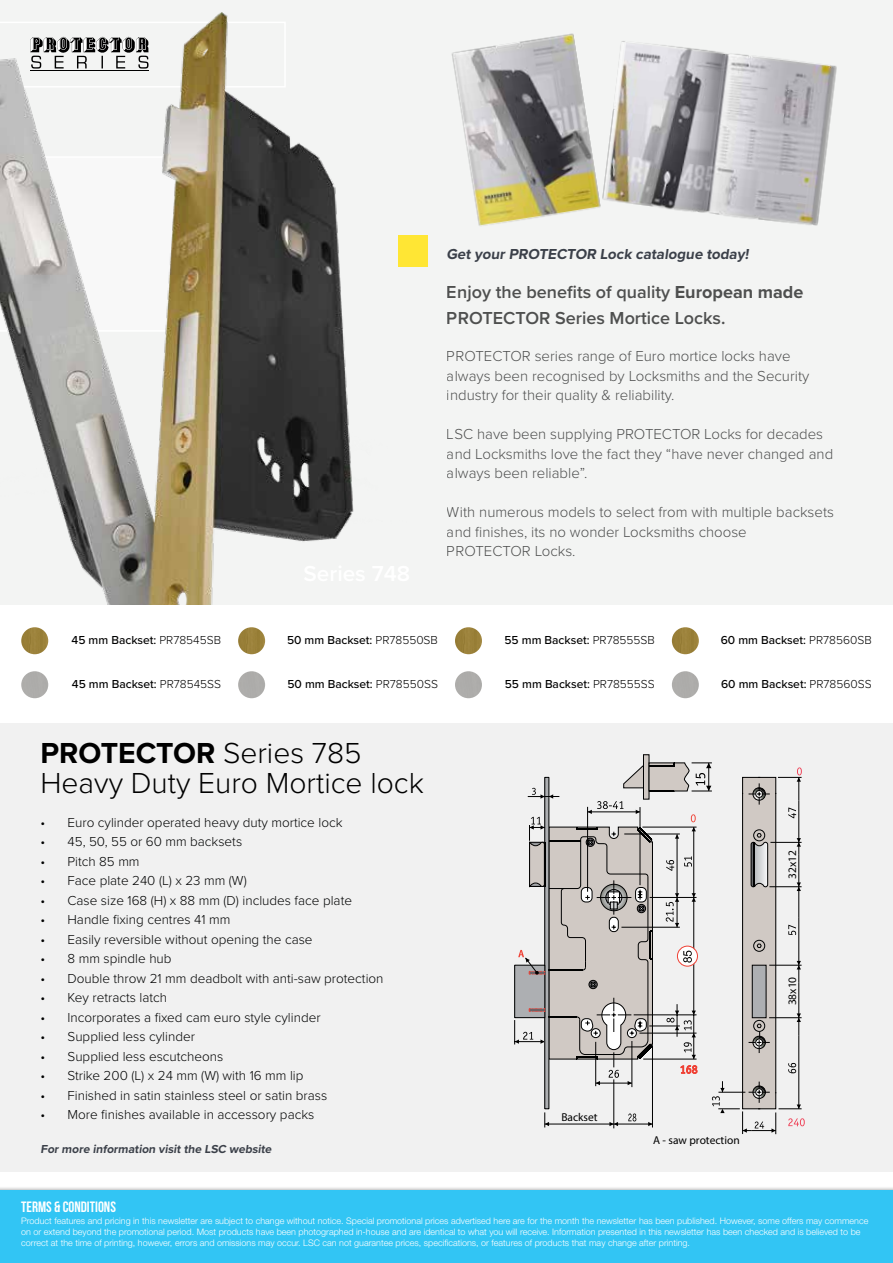
<style>
.page{position:relative;width:893px;height:1263px;background:#fff}
.page>*{position:absolute;margin:0;border:0;box-sizing:border-box;transform-origin:0 0}
.t1{font:300 30px/30px "Proxima Nova";color:#000}
.t2{font:600 18px/25.5px "Proxima Nova";color:#000101}
.t3{font:300 15px/19.5px "Proxima Nova";color:#000101}
.t4{font:700 15px "Proxima Nova";color:#3b4049}
.t5{font:15px "Bebas Neue";color:#fff}
.t6{font:300 13.5px "Proxima Nova";color:#000101}
.t7{font:500 12px "Proxima Nova";color:#000101}
.t8{font:700 12px "Proxima Nova";color:#3b4049}
.t9{font:11.4px "Myriad Pro";color:#000}
.t10{font:300 9px/10.8px "Helvetica Neue LT Std";color:#fff}
.s1{font-weight:700}
.s2{font-weight:300}
</style>
<div class="page">
<div style="left:0;top:724px;width:893px;height:448px;background:#f1f1f1"></div>
<div style="left:0;top:0;width:893px;height:604px;background:#f3f4f3"></div>
<div style="left:643px;top:755px;width:6px;height:44px;background:#d0c9c4"></div>
<div style="left:643px;top:755px;width:6px;height:44px;border:1px solid #000101"></div>
<svg style="left:514px;top:763px;width:291px;height:371px"></svg>
<img style="left:0;top:12px;width:407px;height:593px">
<div style="left:398px;top:236px;width:30px;height:31px;background:#ffe634"></div>
<img style="left:634px;top:43px;width:203px;height:183px">
<img style="left:413px;top:33px;width:221px;height:203px">
<img style="left:21px;top:627px;width:27px;height:27px;border-radius:14px">
<img style="left:238px;top:627px;width:27px;height:27px;border-radius:14px">
<img style="left:455px;top:627px;width:27px;height:27px;border-radius:14px">
<img style="left:672px;top:627px;width:27px;height:27px;border-radius:14px">
<img style="left:21px;top:671px;width:27px;height:27px;border-radius:14px">
<img style="left:238px;top:671px;width:27px;height:27px;border-radius:14px">
<img style="left:455px;top:671px;width:27px;height:27px;border-radius:14px">
<img style="left:672px;top:671px;width:27px;height:27px;border-radius:14px">
<svg style="left:0;top:1187px;width:893px;height:3px"></svg>
<div style="left:0;top:1190px;width:893px;height:73px;background:#32c5f4"></div>
<h3 class="t4" style="left:446px;top:243px;width:307px">GetyourPROTECTOR Lock catalogue today!</h3>
<h2 class="t2" style="left:447px;top:279px;width:358px">Enjoy the benefits of quality <span class="s1">European made<br></span>PROTECTOR Series Mortice Locks.</h2>
<h3 class="t3" style="left:447px;top:346px;width:364px">PROTECTOR series range of Euro mortice locks have always been recognised by Locksmiths and the Security industry for their quality &amp; reliability.</h3>
<h3 class="t3" style="left:447px;top:424px;width:388px">LSC have been supplying PROTECTOR Locks for decades and Locksmiths love the fact they “have never changed and always been reliable”.</h3>
<h3 class="t3" style="left:447px;top:502px;width:389px">With numerous models to select from with multiple backsets and finishes, its no wonder Locksmiths choose<br>PROTECTOR Locks.</h3>
<h3 class="t7" style="left:72px;top:631px;width:151px">45 mm Backset: <span class="s2">PR78545SB</span></h3>
<h3 class="t7" style="left:287px;top:631px;width:152px">50 mm Backset: <span class="s2">PR78550SB</span></h3>
<h3 class="t7" style="left:504px;top:631px;width:152px">55 mm Backset: <span class="s2">PR78555SB</span></h3>
<h3 class="t7" style="left:721px;top:631px;width:152px">60 mm Backset: <span class="s2">PR78560SB</span></h3>
<h3 class="t7" style="left:72px;top:675px;width:151px">45 mm Backset: <span class="s2">PR78545SS</span></h3>
<h3 class="t7" style="left:287px;top:675px;width:152px">50 mm Backset: <span class="s2">PR78550SS</span></h3>
<h3 class="t7" style="left:505px;top:675px;width:152px">55 mm Backset: <span class="s2">PR78555SS</span></h3>
<h3 class="t7" style="left:721px;top:675px;width:152px">60 mm Backset: <span class="s2">PR78560SS</span></h3>
<h1 class="t1" style="left:40px;top:736px;width:385px"><span class="s1">PROTECTOR</span> Series 785<br>Heavy Duty Euro Mortice lock</h1>
<h3 class="t6" style="left:40px;top:812px;width:304px">• Euro cylinder operated heavy duty mortice lock</h3>
<h3 class="t6" style="left:40px;top:832px;width:203px">• 45, 50, 55 or 60 mm backsets</h3>
<h3 class="t6" style="left:40px;top:851px;width:101px">• Pitch 85 mm</h3>
<h3 class="t6" style="left:40px;top:871px;width:208px">• Face plate 240 (L) x 23 mm (W)</h3>
<h3 class="t6" style="left:40px;top:890px;width:313px">• Case size 168 (H) x 88 mm (D) includes face plate</h3>
<h3 class="t6" style="left:40px;top:910px;width:192px">• Handle fixing centres 41 mm</h3>
<h3 class="t6" style="left:40px;top:929px;width:274px">• Easily reversible without opening the case</h3>
<h3 class="t6" style="left:40px;top:949px;width:133px">• 8 mm spindle hub</h3>
<h3 class="t6" style="left:40px;top:968px;width:345px">• Double throw 21 mm deadbolt with anti-saw protection</h3>
<h3 class="t6" style="left:40px;top:987px;width:128px">• Key retracts latch</h3>
<h3 class="t6" style="left:40px;top:1007px;width:282px">• Incorporates a fixed cam euro style cylinder</h3>
<h3 class="t6" style="left:40px;top:1026px;width:156px">• Supplied less cylinder</h3>
<h3 class="t6" style="left:40px;top:1046px;width:184px">• Supplied less escutcheons</h3>
<h3 class="t6" style="left:40px;top:1065px;width:264px">• Strike 200 (L) x 24 mm (W) with 16 mm lip</h3>
<h3 class="t6" style="left:40px;top:1085px;width:288px">• Finished in satin stainless steel or satin brass</h3>
<h3 class="t6" style="left:40px;top:1104px;width:275px">• More finishes available in accessory packs</h3>
<h3 class="t8" style="left:40px;top:1140px;width:235px">Formore information visitthe LSC website</h3>
<p class="t9" style="left:561px;top:1110px;width:38px">Backset</p>
<p class="t9" style="left:785px;top:879px;width:30px;rotate:-90deg">32x12</p>
<p class="t9" style="left:785px;top:1005px;width:30px;rotate:-90deg">38x10</p>
<p class="t9" style="left:653px;top:1133px;width:88px">A - saw protection</p>
<h3 class="t5" style="left:21px;top:1199px;width:96px">TERMS &amp; CONDITIONS</h3>
<p class="t10" style="left:21px;top:1215px;width:849px">Product features and pricing in this newsletter are subject to change without notice. Special promotional prices advertised here are for the month the newsletter has been published. However, some offers may commence on or extend beyond the promotional period. Most products have been photographed in-house and are identical to what you will receive. Information presented in this newsletter has been checked and is believed to be correct at the time of printing, however, errors and omissions may occur. LSC can not guarantee prices, specifications, or features of products that may change after printing.</p>
</div>
